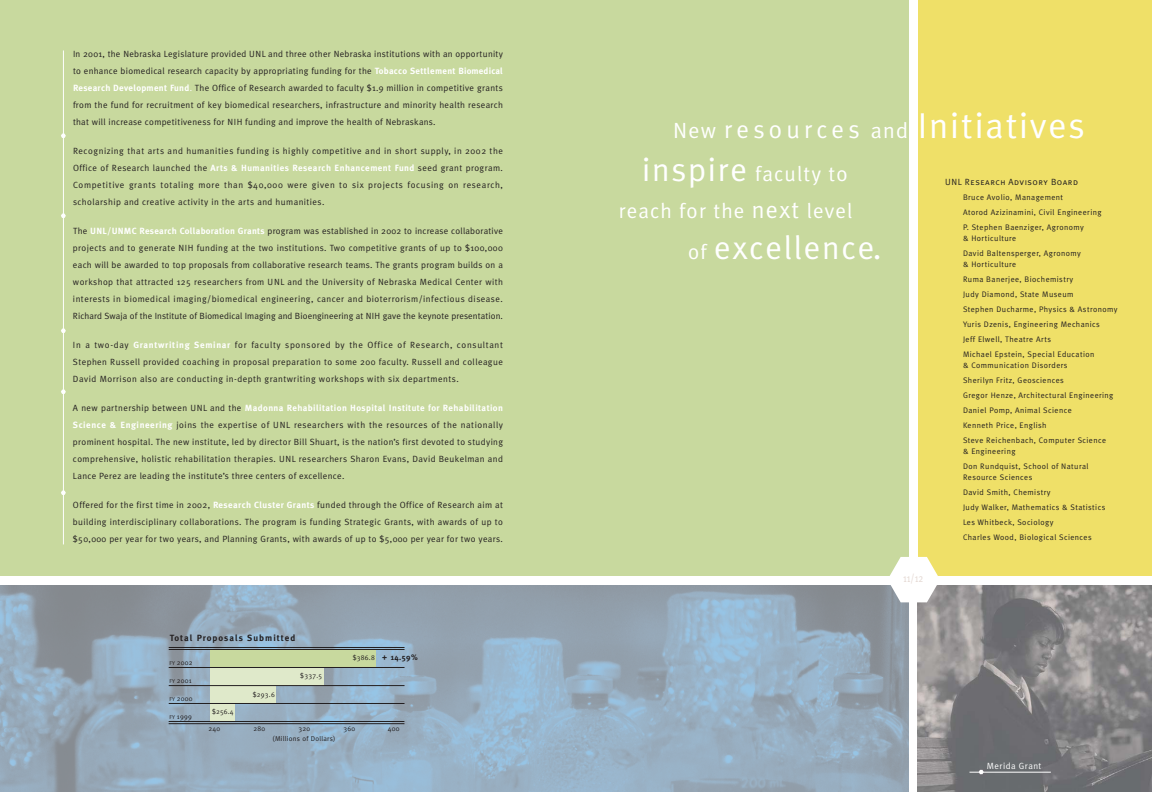
<style>
.page{position:relative;width:1152px;height:792px;background:#fff}
.page>*{position:absolute;margin:0;border:0;box-sizing:border-box;transform-origin:0 0}
.t1{font:36px "Meta Plus Normal";letter-spacing:.055em;color:#fff}
.t2{font:33px "Meta Plus Normal";letter-spacing:.055em;color:#fff}
.t3{font:21px/37px "Meta Plus Normal";letter-spacing:.055em;color:#fff;text-align:right}
.t4{font:11.1px "Meta Plus Normal";color:#e4d8d2;scale:.81 1}
.t5{font:9px/17px "Meta Plus Normal";letter-spacing:.035em;color:#231f20;text-align:justify}
.t6{font:700 9px "Meta Plus";letter-spacing:.045em;color:#fff}
.t7{font:9px "Meta Plus Normal Caps";letter-spacing:.055em;color:#231f20}
.t8{font:700 9px "Meta Plus";letter-spacing:.11em;color:#231f20}
.t9{font:9px "Meta Plus Normal";letter-spacing:.055em;color:#fff}
.t10{font:8px/15px "Meta Plus Normal";letter-spacing:.055em;color:#231f20}
.t11{font:700 8px "Meta Plus";color:#231f20}
.t12{font:7px "Meta Plus Normal";letter-spacing:.035em;color:#231f20}
.s1{font-family:"Meta Plus";font-weight:700;color:#fff}
.s2{color:#fff}
.s3{font-family:"Meta Plus Normal";font-weight:400;color:#231f20}
.s4{font-size:5.5px}
.s5{font-size:22px}
.s6{font-size:25px}
.s7{font-size:33px}
.s8{font-size:24px}
.s9{font-size:21px}
</style>
<div class="page">
<div style="left:918px;top:0;width:234px;height:576px;background:#efe068"></div>
<img style="left:918px;top:585px;width:234px;height:207px">
<hr style="left:970px;top:772px;width:81px;height:1px;background:#fff">
<svg style="left:979px;top:770px;width:5px;height:4px"></svg>
<div style="left:0;top:0;width:909px;height:576px;background:#c8d99e"></div>
<img style="left:0;top:585px;width:909px;height:207px">
<hr style="left:63px;top:50px;width:1px;height:494px;background:#fff">
<svg style="left:61px;top:390px;width:5px;height:4px"></svg>
<svg style="left:61px;top:329px;width:5px;height:4px"></svg>
<svg style="left:61px;top:214px;width:5px;height:4px"></svg>
<svg style="left:61px;top:134px;width:5px;height:4px"></svg>
<svg style="left:61px;top:491px;width:5px;height:4px"></svg>
<div style="left:211px;top:704px;width:24px;height:17px;background:#dfe9ca"></div>
<div style="left:211px;top:686px;width:65px;height:17px;background:#dfe9ca"></div>
<div style="left:211px;top:668px;width:113px;height:17px;background:#dfe9ca"></div>
<div style="left:211px;top:650px;width:165px;height:17px;background:#c8d99e"></div>
<hr style="left:169px;top:647px;width:236px;height:1px;background:#231f20">
<hr style="left:169px;top:649px;width:236px;height:1px;background:#231f20">
<hr style="left:169px;top:667px;width:236px;height:1px;background:#231f20">
<hr style="left:169px;top:685px;width:236px;height:1px;background:#231f20">
<hr style="left:169px;top:703px;width:236px;height:1px;background:#231f20">
<hr style="left:169px;top:721px;width:235px;height:1px;background:#231f20">
<hr style="left:169px;top:723px;width:235px;height:1px;background:#231f20">
<svg style="left:888px;top:557px;width:52px;height:45px"></svg>
<p class="t5" style="left:73px;top:46px;width:432px">In 2001, the Nebraska Legislature provided UNL and three other Nebraska institutions with an opportunity to enhance biomedical research capacity by appropriating funding for the <span class="s1">Tobacco Settlement Biomedical Research Development Fund</span><span class="s2">.</span> The Office of Research awarded to faculty $1.9 million in competitive grants from the fund for recruitment of key biomedical researchers, infrastructure and minority health research that will increase competitiveness for NIH funding and improve the health of Nebraskans.</p>
<p class="t5" style="left:73px;top:143px;width:432px">Recognizing that arts and humanities funding is highly competitive and in short supply, in 2002 the Office of Research launched the <span class="s1">Arts &amp; Humanities Research Enhancement Fund</span> seed grant program.<br>Competitive grants totaling more than $40,000 were given to six projects focusing on research, scholarship and creative activity in the arts and humanities.</p>
<p class="t5" style="left:73px;top:223px;width:432px">The <span class="s1">UNL/UNMC Research Collaboration Grants</span> program was established in 2002 to increase collaborative projects and to generate NIH funding at the two institutions. Two competitive grants of up to $100,000 each will be awarded to top proposals from collaborative research teams. The grants program builds on a workshop that attracted 125 researchers from UNL and the University of Nebraska Medical Center with interests in biomedical imaging/biomedical engineering, cancer and bioterrorism/infectious disease.<br>Richard Swaja of the Institute of Biomedical Imaging and Bioengineering at NIH gave the keynote presentation.</p>
<p class="t5" style="left:73px;top:337px;width:432px">In a two-day <span class="s1">Grantwriting Seminar</span> for faculty sponsored by the Office of Research, consultant Stephen Russell provided coaching in proposal preparation to some 200 faculty. Russell and colleague David Morrison also are conducting in-depth grantwriting workshops with six departments.</p>
<p class="t6" style="left:73px;top:404px;width:432px"><span class="s3">A new partnership between UNL and the</span> Madonna Rehabilitation Hospital Institute for Rehabilitation</p>
<p class="t5" style="left:73px;top:417px;width:432px"><span class="s1">Science &amp; Engineering</span> joins the expertise of UNL researchers with the resources of the nationally prominent hospital. The new institute, led by director Bill Shuart, is the nation’s first devoted to studying comprehensive, holistic rehabilitation therapies. UNL researchers Sharon Evans, David Beukelman and Lance Perez are leading the institute’s three centers of excellence.</p>
<p class="t5" style="left:73px;top:497px;width:432px">Offered for the first time in 2002, <span class="s1">Research Cluster Grants</span> funded through the Office of Research aim at building interdisciplinary collaborations. The program is funding Strategic Grants, with awards of up to $50,000 per year for two years, and Planning Grants, with awards of up to $5,000 per year for two years.</p>
<p class="t8" style="left:170px;top:635px;width:127px">Total Proposals Submitted</p>
<p class="t12" style="left:169px;top:660px;width:25px"><span class="s4">FY</span> 2002</p>
<p class="t12" style="left:169px;top:678px;width:24px"><span class="s4">FY</span> 2001</p>
<p class="t12" style="left:169px;top:696px;width:25px"><span class="s4">FY</span> 2000</p>
<p class="t12" style="left:169px;top:714px;width:24px"><span class="s4">FY</span> 1999</p>
<p class="t12" style="left:208px;top:726px;width:13px">240</p>
<p class="t12" style="left:253px;top:726px;width:13px">280</p>
<p class="t12" style="left:298px;top:726px;width:13px">320</p>
<p class="t12" style="left:343px;top:726px;width:13px">360</p>
<p class="t12" style="left:388px;top:726px;width:13px">400</p>
<p class="t12" style="left:273px;top:736px;width:64px">(Millions of Dollars)</p>
<p class="t11" style="left:382px;top:654px;width:37px">+ 14.59%</p>
<p class="t12" style="left:353px;top:655px;width:24px">$386.8</p>
<p class="t12" style="left:300px;top:673px;width:24px">$337.5</p>
<p class="t12" style="left:253px;top:692px;width:24px">$293.6</p>
<p class="t12" style="left:212px;top:709px;width:23px">$256.4</p>
<h1 class="t1" style="left:673px;top:112px;width:413px"><span class="s5">New</span> <span class="s6">resources</span> <span class="s5">and</span> Initiatives</h1>
<h3 class="t3" style="left:619px;top:158px;width:235px"><span class="s7">inspire</span> faculty to reach for the <span class="s8">next</span> level</h3>
<h2 class="t2" style="left:688px;top:236px;width:195px"><span class="s9">of</span> excellence.</h2>
<p class="t7" style="left:945px;top:176px;width:135px">UNL Research Advisory Board</p>
<p class="t10" style="left:963px;top:190px;width:140px">Bruce Avolio, Management<br>Atorod Azizinamini, Civil Engineering<br>P. Stephen Baenziger, Agronomy</p>
<p class="t10" style="left:963px;top:231px;width:120px">&amp; Horticulture<br>David Baltensperger, Agronomy</p>
<p class="t10" style="left:963px;top:257px;width:156px">&amp; Horticulture<br>Ruma Banerjee, Biochemistry<br>Judy Diamond, State Museum<br>Stephen Ducharme, Physics &amp; Astronomy<br>Yuris Dzenis, Engineering Mechanics<br>Jeff Elwell, Theatre Arts<br>Michael Epstein, Special Education</p>
<p class="t10" style="left:963px;top:358px;width:152px">&amp; Communication Disorders<br>Sherilyn Fritz, Geosciences<br>Gregor Henze, Architectural Engineering<br>Daniel Pomp, Animal Science<br>Kenneth Price, English<br>Steve Reichenbach, Computer Science</p>
<p class="t10" style="left:963px;top:444px;width:127px">&amp; Engineering<br>Don Rundquist, School of Natural</p>
<p class="t10" style="left:963px;top:470px;width:144px">Resource Sciences<br>David Smith, Chemistry<br>Judy Walker, Mathematics &amp; Statistics<br>Les Whitbeck, Sociology<br>Charles Wood, Biological Sciences</p>
<p class="t4" style="left:903px;top:574px;width:26px">11/12</p>
<p class="t9" style="left:987px;top:763px;width:56px">Merida Grant</p>
</div>
